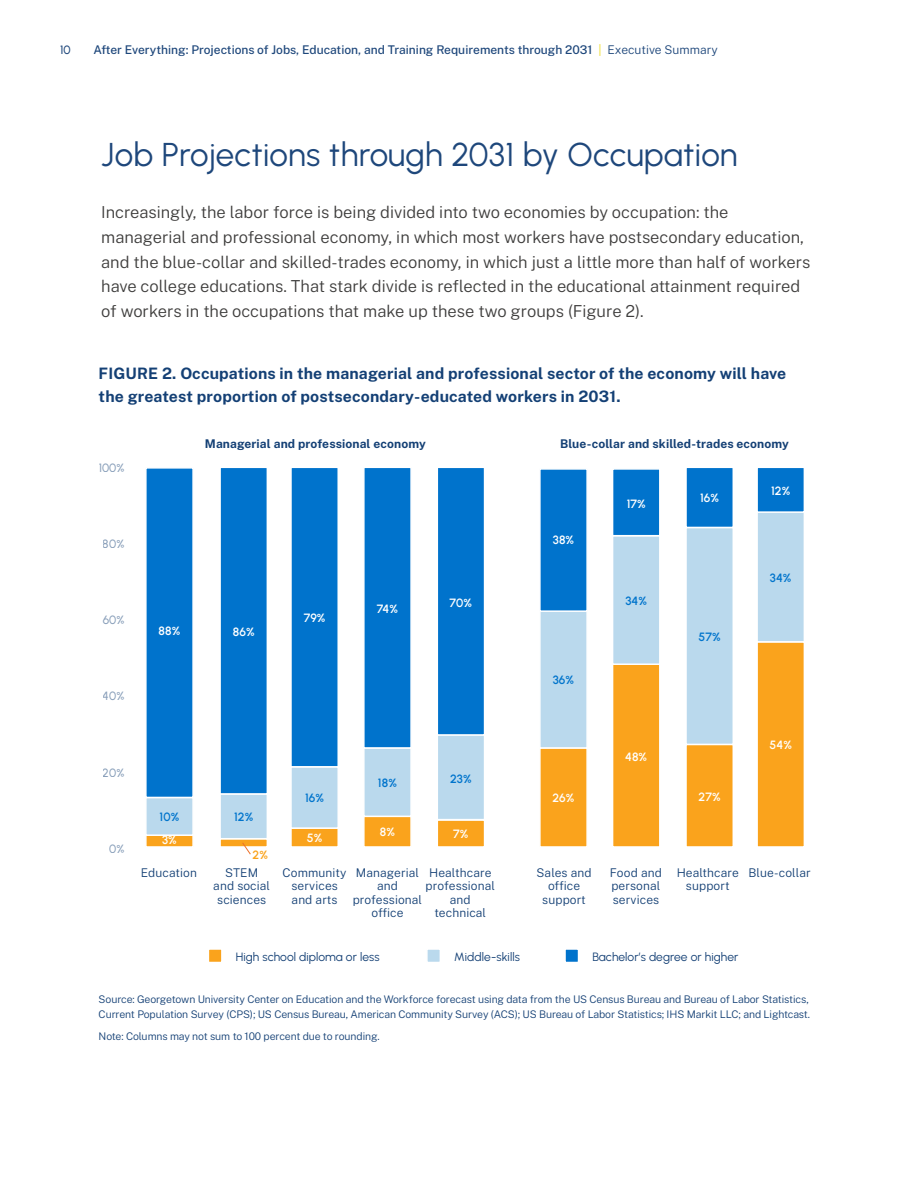
<style>
.page{position:relative;width:918px;height:1188px;background:#fff}
.page>*{position:absolute;margin:0;border:0;box-sizing:border-box;transform-origin:0 0}
.L1_Pathways{font:33px "Urbanist";letter-spacing:.005em;color:#1e477b}
.Pathways_Normal{font:300 16.5px/24.8px "Public Sans";color:#3e3d3c}
.Figure_Label_Pathways{font:700 15.75px/22.5px "Public Sans";letter-spacing:.01em;color:#144075}
.Figure_Label{font:300 12px/13.5px "Public Sans";letter-spacing:.01em;color:#144075;text-align:center}
.t1{font:500 12px "Public Sans";color:#1e477b}
.Source{font:12px "Urbanist";letter-spacing:.005em;color:#144075}
.Figure_Label-2{font:700 12px "Public Sans";letter-spacing:.01em;color:#144075}
.Chart_Number{font:12px "Urbanist";letter-spacing:.01em;color:#fff}
.Chart_Number-2{font:12px "Urbanist";letter-spacing:.01em;color:#0074cc}
.t2{font:12px "Urbanist";color:#1e477b}
.Chart_Number-3{font:12px "Urbanist";color:#faa31c}
.Source-2{font:300 10.5px/15px "Public Sans";letter-spacing:-.01em;color:#144075}
.s1{font-weight:300;color:#eddb1d}
.s2{font-weight:300}
</style>
<div class="page">
<div style="left:564px;top:948px;width:15px;height:15px;background:#0073cc;border:2px solid #fff"></div>
<div style="left:426px;top:948px;width:15px;height:15px;background:#bad9ed;border:2px solid #fff"></div>
<div style="left:208px;top:948px;width:15px;height:15px;background:#faa31c;border:2px solid #fff"></div>
<div style="left:363px;top:816px;width:49px;height:32px;background:#faa31c;border:2px solid #fff"></div>
<div style="left:363px;top:747px;width:49px;height:70px;background:#bad9ed;border:2px solid #fff"></div>
<div style="left:363px;top:467px;width:49px;height:282px;background:#0073cc;border:2px solid #fff"></div>
<div style="left:437px;top:819px;width:48px;height:29px;background:#faa31c;border:2px solid #fff"></div>
<div style="left:437px;top:734px;width:48px;height:86px;background:#bad9ed;border:2px solid #fff"></div>
<div style="left:437px;top:467px;width:48px;height:269px;background:#0073cc;border:2px solid #fff"></div>
<div style="left:145px;top:834px;width:49px;height:14px;background:#faa31c;border:2px solid #fff"></div>
<div style="left:145px;top:797px;width:49px;height:39px;background:#bad9ed;border:2px solid #fff"></div>
<div style="left:145px;top:467px;width:49px;height:331px;background:#0073cc;border:2px solid #fff"></div>
<div style="left:290px;top:827px;width:49px;height:21px;background:#faa31c;border:2px solid #fff"></div>
<div style="left:290px;top:766px;width:49px;height:63px;background:#bad9ed;border:2px solid #fff"></div>
<div style="left:290px;top:467px;width:49px;height:301px;background:#0073cc;border:2px solid #fff"></div>
<div style="left:756px;top:641px;width:49px;height:207px;background:#faa31c;border:2px solid #fff"></div>
<div style="left:756px;top:511px;width:49px;height:132px;background:#bad9ed;border:2px solid #fff"></div>
<div style="left:756px;top:467px;width:49px;height:46px;background:#0073cc;border:2px solid #fff"></div>
<div style="left:539px;top:747px;width:49px;height:101px;background:#faa31c;border:2px solid #fff"></div>
<div style="left:539px;top:610px;width:49px;height:139px;background:#bad9ed;border:2px solid #fff"></div>
<div style="left:539px;top:468px;width:49px;height:144px;background:#0073cc;border:2px solid #fff"></div>
<div style="left:612px;top:663px;width:49px;height:185px;background:#faa31c;border:2px solid #fff"></div>
<div style="left:612px;top:535px;width:49px;height:130px;background:#bad9ed;border:2px solid #fff"></div>
<div style="left:612px;top:468px;width:49px;height:68px;background:#0073cc;border:2px solid #fff"></div>
<div style="left:685px;top:744px;width:49px;height:104px;background:#faa31c;border:2px solid #fff"></div>
<div style="left:685px;top:527px;width:49px;height:218px;background:#bad9ed;border:2px solid #fff"></div>
<div style="left:685px;top:467px;width:49px;height:61px;background:#0073cc;border:2px solid #fff"></div>
<div style="left:219px;top:838px;width:49px;height:10px;background:#faa31c;border:2px solid #fff"></div>
<div style="left:219px;top:793px;width:49px;height:46px;background:#bad9ed;border:2px solid #fff"></div>
<div style="left:219px;top:467px;width:49px;height:328px;background:#0073cc;border:2px solid #fff"></div>
<svg style="left:242px;top:843px;width:9px;height:12px"></svg>
<p class="t2" style="left:60px;top:42px;width:12px">10</p>
<p class="t1" style="left:93px;top:41px;width:626px">After Everything: Projections of Jobs, Education, and Training Requirements through 2031 <span class="s1">|</span> <span class="s2">Executive Summary</span></p>
<p class="L1_Pathways" style="left:101px;top:133px;width:638px">Job Projections through 2031 by Occupation</p>
<p class="Pathways_Normal" style="left:101px;top:199px;width:711px">Increasingly, the labor force is being divided into two economies by occupation: the managerial and professional economy, in which most workers have postsecondary education, and the blue-collar and skilled-trades economy, in which just a little more than half of workers have college educations. That stark divide is reflected in the educational attainment required of workers in the occupations that make up these two groups (Figure 2).</p>
<p class="Figure_Label_Pathways" style="left:99px;top:362px;width:689px">FIGURE 2. Occupations in the managerial and professional sector of the economy will have the greatest proportion of postsecondary-educated workers in 2031.</p>
<p class="Source" style="left:99px;top:459px;width:27px">100%</p>
<p class="Source" style="left:103px;top:536px;width:23px">80%</p>
<p class="Source" style="left:103px;top:612px;width:23px">60%</p>
<p class="Source" style="left:103px;top:688px;width:23px">40%</p>
<p class="Source" style="left:103px;top:764px;width:23px">20%</p>
<p class="Source" style="left:109px;top:841px;width:17px">0%</p>
<p class="Chart_Number" style="left:159px;top:623px;width:23px">88%</p>
<p class="Figure_Label-2" style="left:205px;top:436px;width:222px">Managerial and professional economy</p>
<p class="Figure_Label-2" style="left:560px;top:436px;width:230px">Blue-collar and skilled-trades economy</p>
<p class="Chart_Number" style="left:233px;top:623px;width:23px">86%</p>
<p class="Chart_Number" style="left:304px;top:610px;width:23px">79%</p>
<p class="Chart_Number" style="left:377px;top:600px;width:23px">74%</p>
<p class="Chart_Number" style="left:450px;top:595px;width:24px">70%</p>
<p class="Chart_Number" style="left:553px;top:532px;width:23px">38%</p>
<p class="Chart_Number-2" style="left:553px;top:672px;width:23px">36%</p>
<p class="Chart_Number" style="left:627px;top:496px;width:21px">17%</p>
<p class="Chart_Number-2" style="left:625px;top:593px;width:23px">34%</p>
<p class="Chart_Number" style="left:700px;top:490px;width:21px">16%</p>
<p class="Chart_Number-2" style="left:699px;top:629px;width:24px">57%</p>
<p class="Chart_Number" style="left:771px;top:483px;width:21px">12%</p>
<p class="Chart_Number-2" style="left:770px;top:570px;width:23px">34%</p>
<p class="Chart_Number-2" style="left:160px;top:809px;width:21px">10%</p>
<p class="Chart_Number" style="left:162px;top:832px;width:16px">3%</p>
<p class="Figure_Label" style="left:141px;top:866px;width:58px">Education</p>
<p class="Chart_Number-2" style="left:234px;top:809px;width:21px">12%</p>
<p class="Chart_Number-3" style="left:253px;top:847px;width:17px">2%</p>
<p class="Figure_Label" style="left:213px;top:866px;width:58px">STEM and social sciences</p>
<p class="Chart_Number-2" style="left:305px;top:790px;width:21px">16%</p>
<p class="Chart_Number" style="left:307px;top:830px;width:17px">5%</p>
<p class="Chart_Number-2" style="left:378px;top:775px;width:20px">18%</p>
<p class="Chart_Number" style="left:380px;top:824px;width:17px">8%</p>
<p class="Chart_Number-2" style="left:450px;top:771px;width:23px">23%</p>
<p class="Chart_Number" style="left:453px;top:826px;width:17px">7%</p>
<p class="Figure_Label" style="left:353px;top:865px;width:71px">Managerial and professional office</p>
<p class="Figure_Label" style="left:426px;top:866px;width:71px">Healthcare professional and technical</p>
<p class="Figure_Label" style="left:283px;top:866px;width:66px">Community services and arts</p>
<p class="Chart_Number" style="left:552px;top:790px;width:24px">26%</p>
<p class="Chart_Number" style="left:625px;top:748px;width:24px">48%</p>
<p class="Chart_Number" style="left:699px;top:789px;width:24px">27%</p>
<p class="Chart_Number" style="left:770px;top:737px;width:24px">54%</p>
<p class="Figure_Label" style="left:537px;top:866px;width:56px">Sales and office support</p>
<p class="Figure_Label" style="left:610px;top:866px;width:53px;text-align:justify">Food and personal services</p>
<p class="Figure_Label" style="left:677px;top:866px;width:64px">Healthcare support</p>
<p class="Figure_Label" style="left:749px;top:866px;width:64px">Blue-collar</p>
<p class="Source" style="left:236px;top:949px;width:145px">High school diploma or less</p>
<p class="Source" style="left:454px;top:949px;width:67px">Middle-skills</p>
<p class="Source" style="left:592px;top:949px;width:147px">Bachelor’s degree or higher</p>
<p class="Source-2" style="left:99px;top:992px;width:713px">Source: Georgetown University Center on Education and the Workforce forecast using data from the US Census Bureau and Bureau of Labor Statistics,<br>Current Population Survey (CPS); US Census Bureau, American Community Survey (ACS); US Bureau of Labor Statistics; IHS Markit LLC; and Lightcast.</p>
<p class="Source-2" style="left:99px;top:1028px;width:283px">Note: Columns may not sum to 100 percent due to rounding.</p>
</div>
